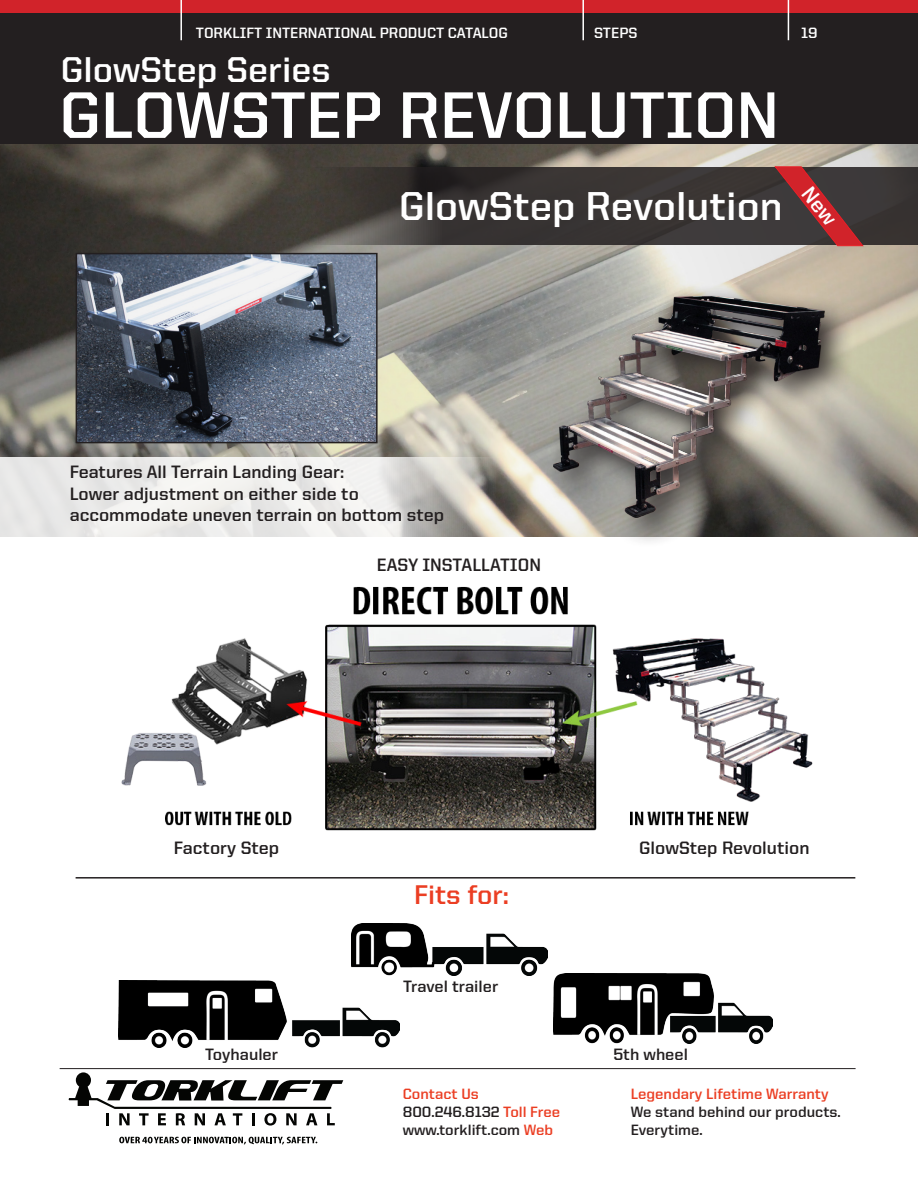
<style>
.page{position:relative;width:918px;height:1188px;background:#fff}
.page>*{position:absolute;margin:0;border:0;box-sizing:border-box;transform-origin:0 0}
.t1{font:700 66px "United Sans Reg";color:#fff}
.t2{font:700 40.5px "United Sans Reg";color:#fff}
.t3{font:700 36px "United Sans Reg";color:#fff}
.t4{font:700 27.15px "United Sans Reg";color:#eb3e23}
.t5{font:700 18px "United Sans Reg";color:#231f20}
.t6{font:700 16.5px "United Sans Reg";color:#231f20}
.t7{font:700 15px/18px "United Sans Reg";color:#231f20}
.t8{font:700 15px "United Sans Reg";color:#fff}
.t9{font:700 15px "United Sans Reg";color:#eb3e23}
.s1{color:#eb3e23}
</style>
<div class="page">
<div style="left:0;top:0;width:918px;height:145px;background:#231f20"></div>
<div style="left:0;top:0;width:918px;height:13px;background:#d1232a"></div>
<hr style="left:180px;top:0;width:2px;height:40px;background:#fff">
<hr style="left:582px;top:0;width:2px;height:40px;background:#fff">
<hr style="left:788px;top:0;width:1px;height:40px;background:#fff">
<svg style="left:69px;top:1072px;width:274px;height:54px"></svg>
<svg style="left:119px;top:1137px;width:198px;height:7px"></svg>
<hr style="left:60px;top:1068px;width:796px;height:1px;background:#231f20">
<img style="left:553px;top:974px;width:220px;height:69px">
<img style="left:352px;top:923px;width:196px;height:53px">
<img style="left:0;top:145px;width:918px;height:391px">
<svg style="left:0;top:457px;width:448px;height:79px;fill:#eaeae9"></svg>
<svg style="left:308px;top:168px;width:610px;height:77px;background:#3b3735"></svg>
<hr style="left:76px;top:877px;width:779px;height:2px;background:#231f20">
<img style="left:118px;top:981px;width:281px;height:66px">
<img style="left:121px;top:586px;width:692px;height:245px">
<img style="left:79px;top:256px;width:296px;height:184px">
<div style="left:76px;top:253px;width:302px;height:190px;border:2px solid #231f20"></div>
<img style="left:448px;top:265px;width:443px;height:276px">
<svg style="left:774px;top:166px;width:90px;height:80px;background:#6c3437"></svg>
<p class="t8" style="left:196px;top:25px;width:314px">TORKLIFT INTERNATIONAL PRODUCT CATALOG</p>
<p class="t8" style="left:801px;top:25px;width:18px">19</p>
<p class="t8" style="left:594px;top:25px;width:45px">STEPS</p>
<p class="t3" style="left:61px;top:50px;width:271px">GlowStep Series</p>
<p class="t1" style="left:59px;top:79px;width:721px">GLOWSTEP REVOLUTION</p>
<p class="t2" style="left:399px;top:184px;width:385px">GlowStep Revolution</p>
<p class="t5" style="left:70px;top:462px;width:276px">Features All Terrain Landing Gear:</p>
<p class="t5" style="left:70px;top:484px;width:291px">Lower adjustment on either side to</p>
<p class="t5" style="left:70px;top:505px;width:376px">accommodate uneven terrain on bottom step</p>
<p class="t5" style="left:377px;top:555px;width:166px">EASY INSTALLATION</p>
<p class="t5" style="left:174px;top:838px;width:107px">Factory Step</p>
<p class="t5" style="left:639px;top:838px;width:172px">GlowStep Revolution</p>
<p class="t4" style="left:414px;top:880px;width:97px">Fits for:</p>
<p class="t6" style="left:205px;top:1045px;width:75px">Toyhauler</p>
<p class="t6" style="left:403px;top:977px;width:97px">Travel trailer</p>
<p class="t6" style="left:613px;top:1046px;width:76px">5th wheel</p>
<p class="t7" style="left:403px;top:1084px;width:159px"><span class="s1">Contact Us<br></span>800.246.8132 <span class="s1">Toll Free </span>www.torklift.com <span class="s1">Web</span></p>
<p class="t9" style="left:631px;top:1085px;width:199px">Legendary Lifetime Warranty</p>
<p class="t7" style="left:631px;top:1102px;width:211px">We stand behind our products.<br>Everytime.</p>
</div>
